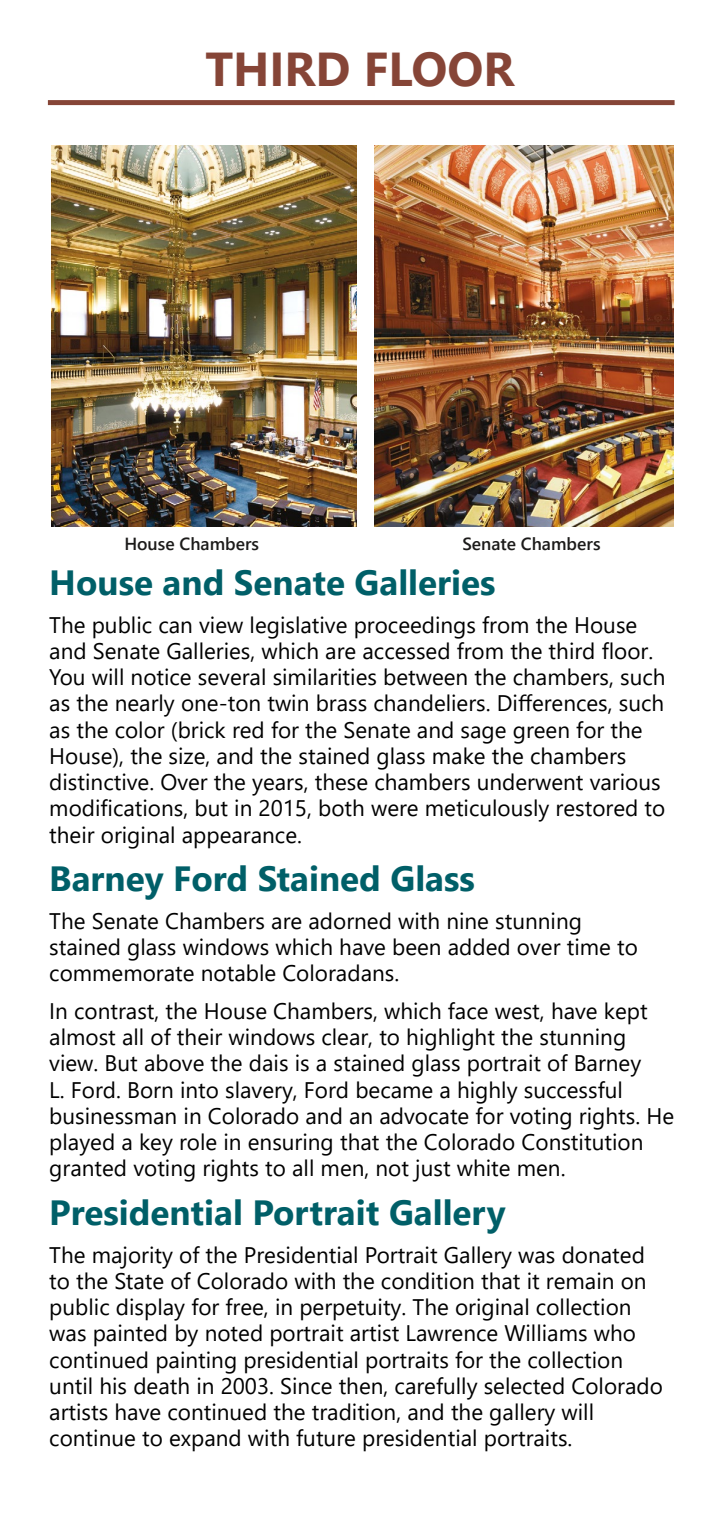
<style>
.page{position:relative;width:720px;height:1530px;background:#fff}
.page>*{position:absolute;margin:0;border:0;box-sizing:border-box;transform-origin:0 0}
.t1{font:700 47.5px "Fbbjsv Segoe UI";color:#864537}
.t2{font:700 35px "Fbbjsv Segoe UI";color:#005f68}
.t3{font:22.5px/26.2px "Rjjwvb Segoe UI";color:#000}
.t4{font:22.5px/26.2px "Kvpvhf Segoe UI";color:#000}
.t5{font:600 17.5px "Cvkyfm Segoe UI";color:#1c1b1a}
.s1{font-family:"Rjjwvb Segoe UI"}
.s2{font-family:"Kvpvhf Segoe UI"}
</style>
<div class="page">
<img style="left:375px;top:146px;width:298px;height:381px">
<img style="left:51px;top:146px;width:306px;height:381px">
<div style="left:48px;top:100px;width:627px;height:5px;background:#864537"></div>
<h2 class="t1" style="left:205px;top:24px;width:311px">THIRD FLOOR</h2>
<p class="t5" style="left:124px;top:528px;width:136px">House Chambers</p>
<p class="t5" style="left:462px;top:528px;width:140px">Senate Chambers</p>
<h3 class="t2" style="left:49px;top:550px;width:448px">House and Senate Galleries</h3>
<p class="t4" style="left:49px;top:609px;width:618px"><span class="s1">The public can view legislative proceedings from the House </span>and Senate Galleries, which are accessed from the third floor.<br><span class="s1">You will notice several similarities between the chambers, such </span>as the nearly one-ton twin brass chandeliers. Differences, such as the color (brick red for the Senate and sage green for the House), the size, and the stained glass make the chambers distinctive. Over the years, these chambers underwent various modifications, but in 2015, both were meticulously restored to <span class="s1">their original appearance.</span></p>
<h3 class="t2" style="left:49px;top:846px;width:427px">Barney Ford Stained Glass</h3>
<p class="t3" style="left:49px;top:906px;width:590px">The Senate Chambers are adorned with nine stunning stained glass windows which have been added over time to commemorate notable Coloradans.</p>
<p class="t3" style="left:49px;top:996px;width:626px"><span class="s2">In contrast, the House Chambers, which face west, have kept </span>almost all of their windows clear, to highlight the stunning view. But above the dais is a stained glass portrait of Barney<br>L. Ford. Born into slavery, Ford became a highly successful businessman in Colorado and an advocate for voting rights. He <span class="s2">played a key role in ensuring that the Colorado Constitution </span>granted voting rights to all men, not just white men.</p>
<h3 class="t2" style="left:49px;top:1180px;width:458px">Presidential Portrait Gallery</h3>
<p class="t3" style="left:49px;top:1239px;width:615px">The majority of the Presidential Portrait Gallery was donated to the State of Colorado with the condition that it remain on public display for free, in perpetuity. The original collection was painted by noted portrait artist Lawrence Williams who continued painting presidential portraits for the collection <span class="s2">until his death in 2003. Since then, carefully selected Colorado </span>artists have continued the tradition, and the gallery will continue to expand with future presidential portraits.</p>
</div>
